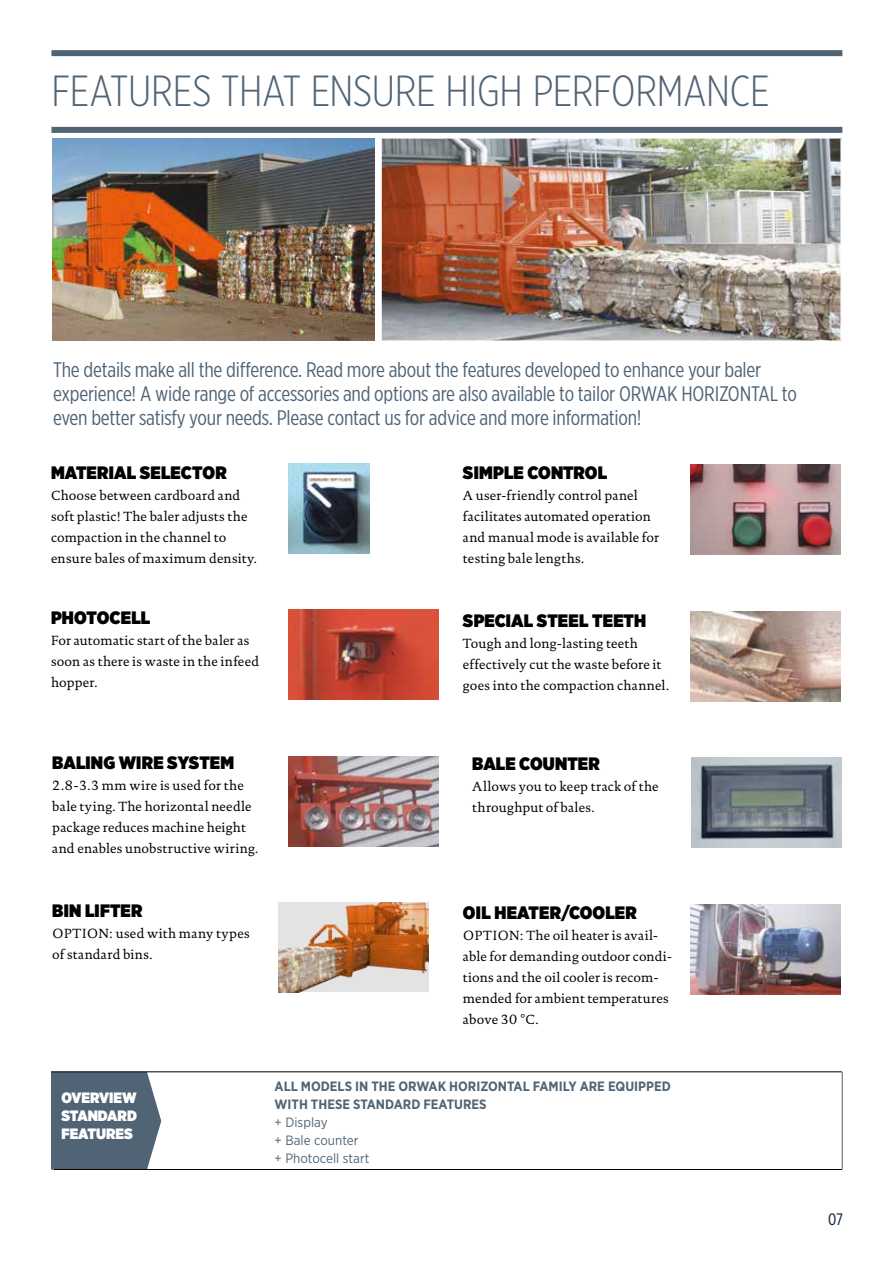
<style>
.page{position:relative;width:893px;height:1263px;background:#fff}
.page>*{position:absolute;margin:0;border:0;box-sizing:border-box;transform-origin:0 0}
.t1{font:300 43.5px "Gotham X Narrow";letter-spacing:-.01em;color:#506476}
.t2{font:21px/24px "Gotham X Narrow";letter-spacing:-.01em;color:#506476}
.t3{font:900 18px "Gotham Narrow";letter-spacing:.005em;color:#000}
.t4{font:16.5px "Gotham X Narrow";color:#021f38}
.t5{font:900 15px/18px "Gotham Narrow";color:#fff;text-align:justify}
.t6{font:13.5px/21px "DTL Documenta TOT";letter-spacing:.015em;color:#000}
.t7{font:700 13.5px/18px "Gotham Narrow";color:#506476}
.t8{font:13.5px/18px "Gotham Narrow";color:#506476}
.s1{font-family:"Gill Sans"}
</style>
<div class="page">
<img style="left:690px;top:465px;width:150px;height:90px">
<img style="left:288px;top:463px;width:81px;height:90px">
<img style="left:288px;top:756px;width:150px;height:90px">
<img style="left:288px;top:609px;width:150px;height:90px">
<img style="left:691px;top:757px;width:150px;height:90px">
<img style="left:279px;top:902px;width:150px;height:90px">
<img style="left:690px;top:904px;width:150px;height:90px">
<img style="left:52px;top:138px;width:322px;height:203px">
<img style="left:383px;top:140px;width:457px;height:199px">
<div style="left:381px;top:138px;width:461px;height:203px;border:1px solid #fff"></div>
<img style="left:690px;top:611px;width:150px;height:90px">
<svg style="left:51px;top:1072px;width:110px;height:98px;background:#596c7d"></svg>
<div style="left:51px;top:50px;width:791px;height:6px;background:#506476"></div>
<div style="left:51px;top:127px;width:791px;height:6px;background:#506476"></div>
<hr style="left:51px;top:1071px;width:791px;height:1px;background:#000">
<hr style="left:54px;top:1169px;width:788px;height:1px;background:#000">
<hr style="left:842px;top:1072px;width:1px;height:97px;background:#506476">
<h1 class="t1" style="left:52px;top:65px;width:719px">FEATURES THAT ENSURE HIGH PERFORMANCE</h1>
<p class="t2" style="left:53px;top:358px;width:745px">The details make all the difference. Read more about the features developed to enhance your baler experience! A wide range of accessories and options are also available to tailor ORWAK HORIZONTAL to even better satisfy your needs. Please contact us for advice and more information!</p>
<h3 class="t3" style="left:51px;top:462px;width:177px">MATERIAL SELECTOR</h3>
<p class="t6" style="left:51px;top:485px;width:208px">Choose between cardboard and soft plastic! The baler adjusts the compaction in the channel to ensure bales of maximum density.</p>
<h3 class="t3" style="left:51px;top:606px;width:101px">PHOTOCELL</h3>
<p class="t6" style="left:51px;top:629px;width:210px">For automatic start of the baler as soon as there is waste in the infeed hopper.</p>
<h3 class="t3" style="left:52px;top:752px;width:183px">BALING WIRE SYSTEM</h3>
<p class="t6" style="left:52px;top:775px;width:208px">2.8-3.3 mm wire is used for the bale tying. The horizontal needle package reduces machine height and enables unobstructive wiring.</p>
<h3 class="t3" style="left:52px;top:899px;width:92px">BIN LIFTER</h3>
<p class="t6" style="left:52px;top:922px;width:199px">OPTION: used with many types of standard bins.</p>
<h3 class="t3" style="left:463px;top:462px;width:146px">SIMPLE CONTROL</h3>
<p class="t6" style="left:463px;top:485px;width:198px">A user-friendly control panel facilitates automated operation and manual mode is available for testing bale lengths.</p>
<h3 class="t3" style="left:463px;top:610px;width:185px">SPECIAL STEEL TEETH</h3>
<p class="t6" style="left:463px;top:633px;width:208px">Tough and long-lasting teeth effectively cut the waste before it goes into the compaction channel.</p>
<h3 class="t3" style="left:472px;top:753px;width:129px">BALE COUNTER</h3>
<p class="t6" style="left:472px;top:776px;width:188px">Allows you to keep track of the throughput of bales.</p>
<h3 class="t3" style="left:463px;top:901px;width:175px">OIL HEATER/COOLER</h3>
<p class="t6" style="left:463px;top:924px;width:211px">OPTION: The oil heater is avail&shy;able for demanding outdoor condi&shy;tions and the oil cooler is recom&shy;mended for ambient temperatures above 30 <span class="s1">°</span>C.</p>
<p class="t5" style="left:61px;top:1089px;width:77px">OVERVIEW STANDARD FEATURES</p>
<p class="t7" style="left:275px;top:1077px;width:398px">ALL MODELS IN THE ORWAK HORIZONTAL FAMILY ARE EQUIPPED<br>WITH THESE STANDARD FEATURES</p>
<p class="t8" style="left:275px;top:1113px;width:96px">+ Display<br>+ Bale counter<br>+ Photocell start</p>
<p class="t4" style="left:828px;top:1209px;width:16px">07</p>
</div>
